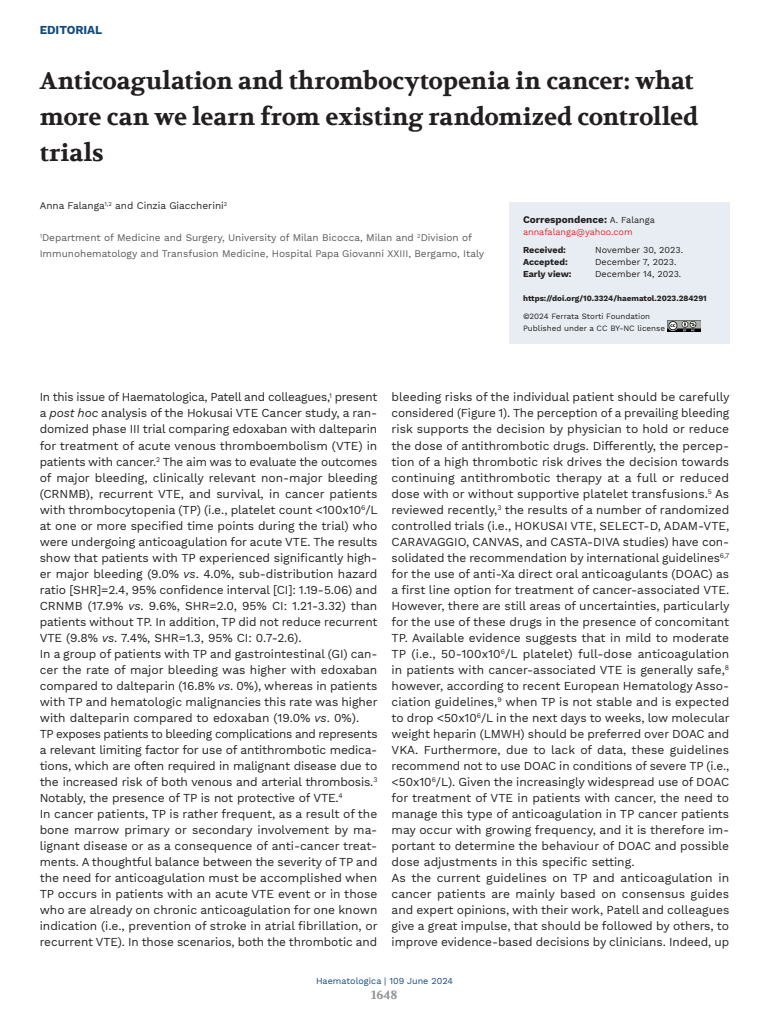
<style>
.page{position:relative;width:769px;height:1024px;background:#fff}
.page>*{position:absolute;margin:0;border:0;box-sizing:border-box;transform-origin:0 0}
.TITOLO_Articolo{font:700 24px/36px "Volkhov";color:#231f20}
.TESTO{font:12px/16px "Work Sans";letter-spacing:-.005em;color:#231f20;text-align:justify}
.t1{font:700 12px "Work Sans";letter-spacing:-.005em;color:#134a80}
.t2{font:700 12px "Volkhov";color:#939598}
.AFFILIAZIONI{font:10px/16px "Work Sans";color:#57585a}
.AUTORI{font:10px "Work Sans";color:#231f20}
.t3{font:700 10px "Work Sans";color:#231f20}
.t4{font:9px "Work Sans";color:#231f20}
.t5{font:700 9px "Work Sans";color:#231f20}
.t6{font:9px "Work Sans";color:#134a80}
.t7{font:9px "Work Sans";color:#e02b2b}
.t8{font:8px "Work Sans";color:#231f20}
.SCHEDA_Sito{font:700 8px "Work Sans";color:#231f20}
.s1{font-weight:400;font-size:9px}
.s2{font-style:italic}
</style>
<div class="page">
<div style="left:508px;top:202px;width:221px;height:141px;background:#e7edf2"></div>
<img style="left:667px;top:320px;width:33px;height:11px">
<p class="t1" style="left:40px;top:23px;width:64px">EDITORIAL</p>
<p class="TITOLO_Articolo" style="left:40px;top:63px;width:659px">Anticoagulation and thrombocytopenia in cancer: what more can we learn from existing randomized controlled trials</p>
<p class="AUTORI" style="left:40px;top:200px;width:189px">Anna Falanga<sup>1,2</sup> and Cinzia Giaccherini<sup>2</sup></p>
<p class="AFFILIAZIONI" style="left:40px;top:230px;width:446px"><sup>1</sup>Department of Medicine and Surgery, University of Milan Bicocca, Milan and <sup>2</sup>Division of<br>Immunohematology and Transfusion Medicine, Hospital Papa Giovanni XXIII, Bergamo, Italy</p>
<p class="t3" style="left:523px;top:214px;width:133px">Correspondence: <span class="s1">A. Falanga</span></p>
<p class="t7" style="left:523px;top:227px;width:111px">annafalanga@yahoo.com</p>
<p class="t5" style="left:523px;top:245px;width:44px">Received:</p>
<p class="t4" style="left:595px;top:245px;width:89px">November 30, 2023.</p>
<p class="t5" style="left:523px;top:257px;width:46px">Accepted:</p>
<p class="t4" style="left:595px;top:257px;width:83px">December 7, 2023.</p>
<p class="t5" style="left:523px;top:269px;width:50px">Early view:</p>
<p class="t4" style="left:595px;top:269px;width:88px">December 14, 2023.</p>
<p class="SCHEDA_Sito" style="left:523px;top:294px;width:185px">https://doi.org/10.3324/haematol.2023.284291</p>
<p class="t8" style="left:523px;top:312px;width:129px">©2024 Ferrata Storti Foundation</p>
<p class="t8" style="left:523px;top:324px;width:143px">Published under a CC BY-NC license</p>
<p class="TESTO" style="left:40px;top:390px;width:339px">In this issue of Haematologica, Patell and colleagues,<sup>1</sup> present a <span class="s2">post hoc</span> analysis of the Hokusai VTE Cancer study, a ran&shy;domized phase III trial comparing edoxaban with dalteparin for treatment of acute venous thromboembolism (VTE) in patients with cancer.<sup>2</sup> The aim was to evaluate the outcomes of major bleeding, clinically relevant non-major bleeding (CRNMB), recurrent VTE, and survival, in cancer patients with thrombocytopenia (TP) (i.e., platelet count &lt;100x10<sup>6</sup>/L at one or more specified time points during the trial) who were undergoing anticoagulation for acute VTE. The results show that patients with TP experienced significantly high&shy;er major bleeding (9.0% <span class="s2">vs</span>. 4.0%, sub-distribution hazard ratio [SHR]=2.4, 95% confidence interval [CI]: 1.19-5.06) and CRNMB (17.9% <span class="s2">vs</span>. 9.6%, SHR=2.0, 95% CI: 1.21-3.32) than patients without TP. In addition, TP did not reduce recurrent VTE (9.8% <span class="s2">vs</span>. 7.4%, SHR=1.3, 95% CI: 0.7-2.6).</p>
<p class="TESTO" style="left:40px;top:646px;width:339px">In a group of patients with TP and gastrointestinal (GI) can&shy;cer the rate of major bleeding was higher with edoxaban compared to dalteparin (16.8% <span class="s2">vs</span>. 0%), whereas in patients with TP and hematologic malignancies this rate was higher with dalteparin compared to edoxaban (19.0% <span class="s2">vs</span>. 0%).</p>
<p class="TESTO" style="left:40px;top:726px;width:339px">TP exposes patients to bleeding complications and represents a relevant limiting factor for use of antithrombotic medica&shy;tions, which are often required in malignant disease due to the increased risk of both venous and arterial thrombosis.<sup>3<br></sup>Notably, the presence of TP is not protective of VTE.<sup>4</sup></p>
<p class="TESTO" style="left:40px;top:806px;width:339px">In cancer patients, TP is rather frequent, as a result of the bone marrow primary or secondary involvement by ma&shy;lignant disease or as a consequence of anti-cancer treat&shy;ments. A thoughtful balance between the severity of TP and the need for anticoagulation must be accomplished when TP occurs in patients with an acute VTE event or in those who are already on chronic anticoagulation for one known indication (i.e., prevention of stroke in atrial fibrillation, or recurrent VTE). In those scenarios, both the thrombotic and</p>
<p class="TESTO" style="left:391px;top:390px;width:339px">bleeding risks of the individual patient should be carefully considered (Figure 1). The perception of a prevailing bleeding risk supports the decision by physician to hold or reduce the dose of antithrombotic drugs. Differently, the percep&shy;tion of a high thrombotic risk drives the decision towards continuing antithrombotic therapy at a full or reduced dose with or without supportive platelet transfusions.<sup>5</sup> As reviewed recently,<sup>3</sup> the results of a number of randomized controlled trials (i.e., HOKUSAI VTE, SELECT-D, ADAM-VTE, CARAVAGGIO, CANVAS, and CASTA-DIVA studies) have con&shy;solidated the recommendation by international guidelines<sup>6,7 </sup>for the use of anti-Xa direct oral anticoagulants (DOAC) as a first line option for treatment of cancer-associated VTE.<br>However, there are still areas of uncertainties, particularly for the use of these drugs in the presence of concomitant TP. Available evidence suggests that in mild to moderate TP (i.e., 50-100x10<sup>6</sup>/L platelet) full-dose anticoagulation in patients with cancer-associated VTE is generally safe,<sup>8 </sup>however, according to recent European Hematology Asso&shy;ciation guidelines,<sup>9</sup> when TP is not stable and is expected to drop &lt;50x10<sup>6</sup>/L in the next days to weeks, low molecular weight heparin (LMWH) should be preferred over DOAC and VKA. Furthermore, due to lack of data, these guidelines recommend not to use DOAC in conditions of severe TP (i.e., &lt;50x10<sup>6</sup>/L). Given the increasingly widespread use of DOAC for treatment of VTE in patients with cancer, the need to manage this type of anticoagulation in TP cancer patients may occur with growing frequency, and it is therefore im&shy;portant to determine the behaviour of DOAC and possible dose adjustments in this specific setting.</p>
<p class="TESTO" style="left:391px;top:870px;width:339px">As the current guidelines on TP and anticoagulation in cancer patients are mainly based on consensus guides and expert opinions, with their work, Patell and colleagues give a great impulse, that should be followed by others, to improve evidence-based decisions by clinicians. Indeed, up</p>
<p class="t6" style="left:316px;top:975px;width:138px">Haematologica | 109 June 2024</p>
<p class="t2" style="left:371px;top:987px;width:28px">1648</p>
</div>
